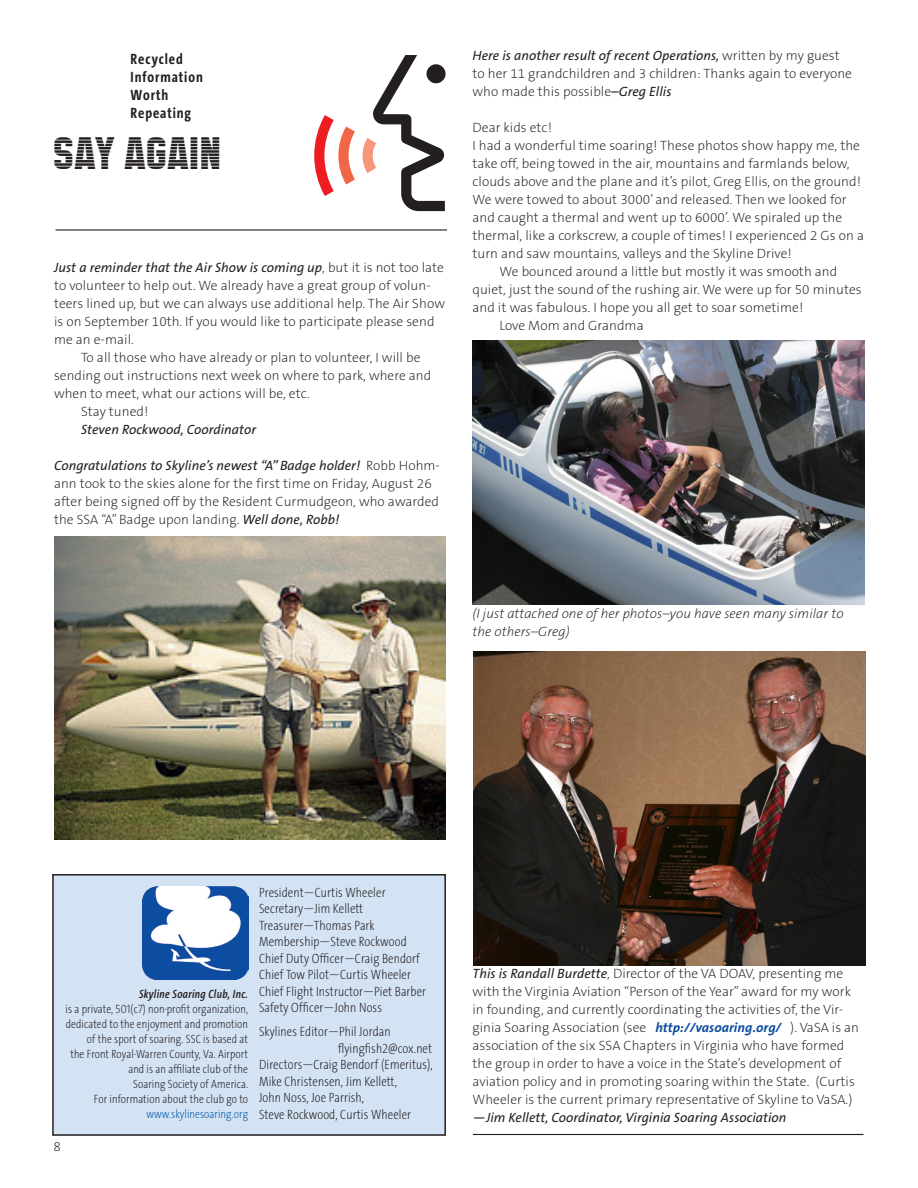
<style>
.page{position:relative;width:918px;height:1188px;background:#fff}
.page>*{position:absolute;margin:0;border:0;box-sizing:border-box;transform-origin:0 0}
.Skyline_text{font:45px "Maximus BT";letter-spacing:-.01em;color:#231f20}
.Skylines_Head{font:700 15px/18px "The Sans Cd TH7";letter-spacing:.06em;color:#231f20}
.Skyline_text-2{font:200 13.5px/18px "The Sans CE B2";letter-spacing:.005em;color:#231f20}
.Skyline_text-3{font:200 13.5px/16.5px "The Sans Cd LF2";letter-spacing:.01em;color:#231f20}
.Skyline_text-4{font:italic 13.5px "The Sans B5 Plain";letter-spacing:.005em;color:#231f20}
.Skyline_text-5{font:italic 200 13.5px/18px "The Sans B2";letter-spacing:.005em;color:#231f20}
.t1{font:200 12px/15px "The Sans Cd LF2";letter-spacing:.01em;color:#231f20;text-align:right}
.SkylineBldface{font:italic 600 12px "The Sans Cd LF6 i";letter-spacing:.025em;color:#231f20}
.t2{font:200 12px "The Sans Cd LF2";letter-spacing:.01em;color:#015aaa}
.s1{font-family:"The Sans B5 Plain";font-weight:400;font-style:italic}
.s2{font-family:"The Sans";font-weight:700;font-style:italic;color:#0d4da1}
</style>
<div class="page">
<div style="left:53px;top:875px;width:392px;height:260px;background:#d4e3f4"></div>
<div style="left:52px;top:874px;width:394px;height:262px;border:2px solid #231f20"></div>
<hr style="left:473px;top:1134px;width:390px;height:1px;background:#231f20">
<hr style="left:56px;top:229px;width:391px;height:2px;background:#231f20">
<svg style="left:314px;top:115px;width:41px;height:81px"></svg>
<svg style="left:363px;top:55px;width:82px;height:156px"></svg>
<div style="left:427px;top:64px;width:19px;height:19px;background:#231f20;border-radius:50%"></div>
<img style="left:143px;top:886px;width:106px;height:94px">
<img style="left:473px;top:341px;width:391px;height:263px">
<img style="left:54px;top:536px;width:392px;height:303px">
<img style="left:473px;top:652px;width:392px;height:313px">
<p class="Skylines_Head" style="left:131px;top:51px;width:54px">Recycled</p>
<p class="Skylines_Head" style="left:131px;top:69px;width:74px">Information<br>Worth<br>Repeating</p>
<p class="Skyline_text" style="left:53px;top:126px;width:171px">SAY AGAIN</p>
<p class="Skyline_text-2" style="left:54px;top:260px;width:393px"><span class="s1">Just a reminder that the Air Show is coming up</span>, but it is not too late to volunteer to help out. We already have a great group of volun&shy;teers lined up, but we can always use additional help. The Air Show is on September 10th. If you would like to participate please send me an e-mail.</p>
<p class="Skyline_text-2" style="left:54px;top:350px;width:379px;text-indent:27px">To all those who have already or plan to volunteer, I will be sending out instructions next week on where to park, where and when to meet, what our actions will be, etc.</p>
<p class="Skyline_text-2" style="left:81px;top:404px;width:69px">Stay tuned!</p>
<p class="Skyline_text-4" style="left:81px;top:423px;width:177px">Steven Rockwood, Coordinator</p>
<p class="Skyline_text-2" style="left:54px;top:458px;width:388px"><span class="s1">Congratulations to Skyline’s newest “A” Badge holder!</span> Robb Hohm&shy;ann took to the skies alone for the first time on Friday, August 26 after being signed off by the Resident Curmudgeon, who awarded the SSA “A” Badge upon landing. <span class="s1">Well done, Robb!</span></p>
<p class="Skyline_text-2" style="left:473px;top:47px;width:381px"><span class="s1">Here is another result of recent Operations,</span> written by my guest to her 11 grandchildren and 3 children: Thanks again to everyone who made this possible<span class="s1">–Greg Ellis</span></p>
<p class="Skyline_text-2" style="left:473px;top:119px;width:81px">Dear kids etc!</p>
<p class="Skyline_text-2" style="left:473px;top:137px;width:393px">I had a wonderful time soaring! These photos show happy me, the take off, being towed in the air, mountains and farmlands below, clouds above and the plane and it’s pilot, Greg Ellis, on the ground!<br>We were towed to about 3000’ and released. Then we looked for and caught a thermal and went up to 6000’. We spiraled up the thermal, like a corkscrew, a couple of times! I experienced 2 Gs on a turn and saw mountains, valleys and the Skyline Drive!</p>
<p class="Skyline_text-2" style="left:473px;top:263px;width:391px;text-indent:27px">We bounced around a little but mostly it was smooth and quiet, just the sound of the rushing air. We were up for 50 minutes and it was fabulous. I hope you all get to soar sometime!</p>
<p class="Skyline_text-2" style="left:500px;top:317px;width:146px">Love Mom and Grandma</p>
<p class="Skyline_text-5" style="left:473px;top:605px;width:373px">(I just attached one of her photos–you have seen many similar to the others–Greg)</p>
<p class="SkylineBldface" style="left:139px;top:988px;width:110px">Skyline Soaring Club, Inc.</p>
<p class="t1" style="left:66px;top:1002px;width:184px">is a private, 501(c7) non-profit organization, dedicated to the enjoyment and promotion of the sport of soaring. SSC is based at<br>the Front Royal-Warren County, Va. Airport and is an affiliate club of the<br>Soaring Society of America.</p>
<p class="t1" style="left:94px;top:1092px;width:156px">For information about the club go to</p>
<p class="t2" style="left:146px;top:1109px;width:103px">www.skylinesoaring.org</p>
<p class="Skyline_text-2" style="left:53px;top:1138px;width:9px">8</p>
<p class="Skyline_text-3" style="left:259px;top:885px;width:128px">President—Curtis Wheeler</p>
<p class="Skyline_text-3" style="left:259px;top:901px;width:106px">Secretary—Jim Kellett</p>
<p class="Skyline_text-3" style="left:259px;top:918px;width:117px">Treasurer—Thomas Park</p>
<p class="Skyline_text-3" style="left:259px;top:934px;width:149px">Membership—Steve Rockwood</p>
<p class="Skyline_text-3" style="left:259px;top:951px;width:162px">Chief Duty Officer—Craig Bendorf</p>
<p class="Skyline_text-3" style="left:259px;top:967px;width:153px">Chief Tow Pilot—Curtis Wheeler</p>
<p class="Skyline_text-3" style="left:259px;top:984px;width:168px">Chief Flight Instructor—Piet Barber</p>
<p class="Skyline_text-3" style="left:259px;top:1000px;width:124px">Safety Officer—John Noss</p>
<p class="Skyline_text-3" style="left:259px;top:1024px;width:133px">Skylines Editor—Phil Jordan</p>
<p class="Skyline_text-3" style="left:338px;top:1041px;width:96px">flyingfish2@cox.net</p>
<p class="Skyline_text-3" style="left:259px;top:1057px;width:175px">Directors—Craig Bendorf (Emeritus),<br>Mike Christensen, Jim Kellett,<br>John Noss, Joe Parrish,<br>Steve Rockwood, Curtis Wheeler</p>
<p class="Skyline_text-2" style="left:473px;top:965px;width:388px"><span class="s1">This is Randall Burdette</span>, Director of the VA DOAV, presenting me with the Virginia Aviation “Person of the Year” award for my work in founding, and currently coordinating the activities of, the Vir&shy;ginia Soaring Association (see <span class="s2">http://vasoaring.org/</span> ). VaSA is an association of the six SSA Chapters in Virginia who have formed the group in order to have a voice in the State’s development of aviation policy and in promoting soaring within the State. (Curtis Wheeler is the current primary representative of Skyline to VaSA.)</p>
<p class="Skyline_text-4" style="left:473px;top:1110px;width:315px">—Jim Kellett, Coordinator, Virginia Soaring Association</p>
</div>
